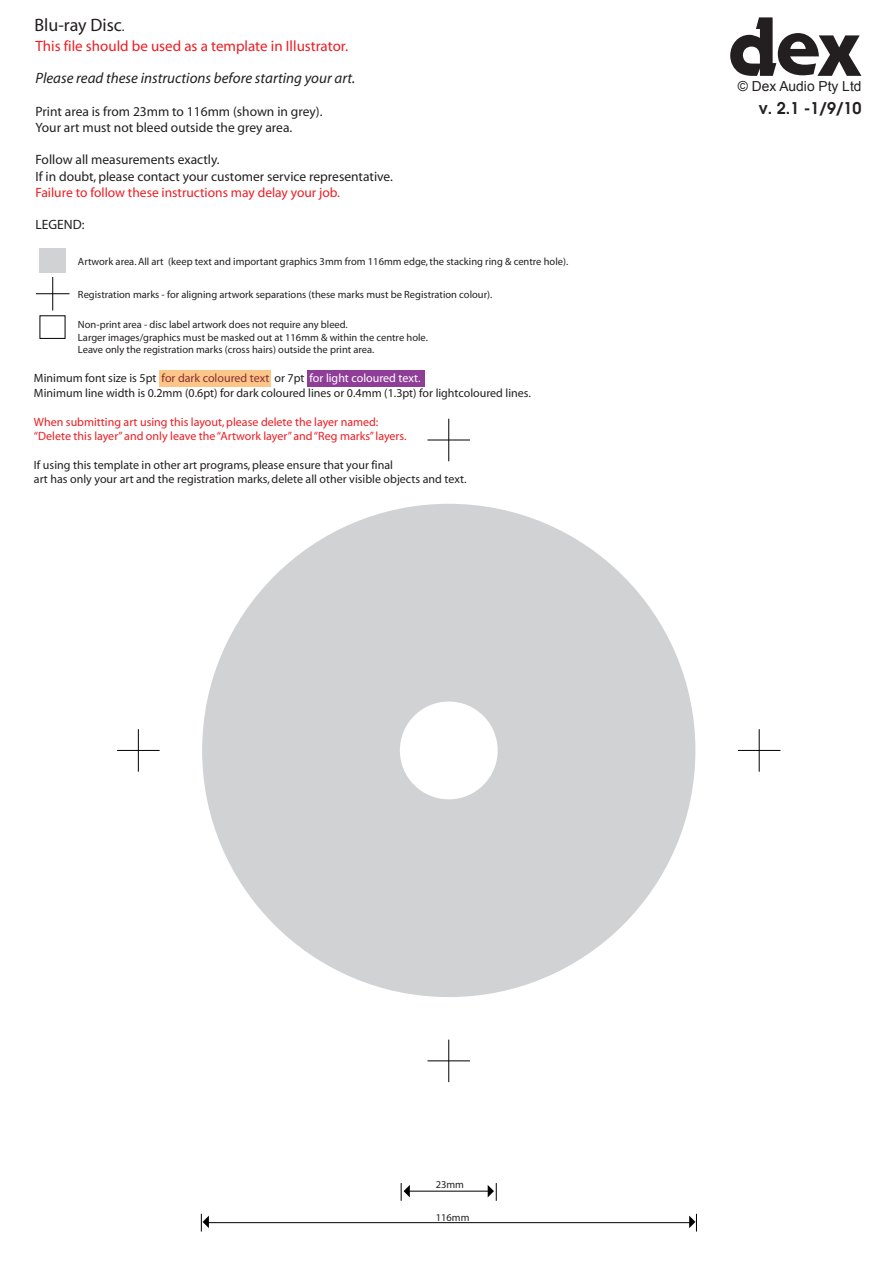
<style>
.page{position:relative;width:893px;height:1263px;background:#fff}
.page>*{position:absolute;margin:0;border:0;box-sizing:border-box;transform-origin:0 0}
.t1{font:18px "Myriad";color:#231f20}
.t2{font:600 16.05px "Avant Garde";color:#231f20}
.t3{font:italic 15px "Myriad";color:#231f20}
.t4{font:15px "Myriad";color:#ee1d23}
.t5{font:13.8px "Arial";color:#231f20}
.t6{font:13.5px/16.2px "Myriad";color:#231f20}
.t7{font:13.5px "Myriad";color:#ee1d23}
.t8{font:12px/14.4px "Myriad";color:#231f20}
.t9{font:12px/14.4px "Myriad";color:#ee1d23}
.t10{font:10.5px/12.6px "Myriad";color:#231f20}
.s1{font-size:13.5px}
.s2{color:#882f34}
.s3{color:#fff}
</style>
<div class="page">
<div style="left:159px;top:370px;width:112px;height:16px;background:#fdc689"></div>
<div style="left:307px;top:370px;width:117px;height:16px;background:#8f3e97"></div>
<div style="left:202px;top:504px;width:493px;height:493px;background:#d1d2d4;border-radius:50%"></div>
<div style="left:39px;top:249px;width:27px;height:24px;background:#d1d2d4"></div>
<hr style="left:207px;top:1222px;width:485px;height:1px;background:#000">
<hr style="left:407px;top:1191px;width:84px;height:1px;background:#000">
<svg style="left:488px;top:1183px;width:9px;height:18px"></svg>
<svg style="left:401px;top:1183px;width:9px;height:18px"></svg>
<svg style="left:689px;top:1214px;width:8px;height:17px"></svg>
<svg style="left:201px;top:1214px;width:8px;height:17px"></svg>
<hr style="left:36px;top:293px;width:33px;height:1px;background:#000">
<hr style="left:52px;top:277px;width:1px;height:33px;background:#000">
<svg style="left:730px;top:17px;width:131px;height:59px"></svg>
<div style="left:400px;top:701px;width:98px;height:98px;background:#fff;border-radius:50%"></div>
<hr style="left:427px;top:440px;width:43px;height:1px;background:#000">
<hr style="left:448px;top:419px;width:1px;height:42px;background:#000">
<hr style="left:427px;top:1060px;width:43px;height:1px;background:#000">
<hr style="left:448px;top:1039px;width:1px;height:43px;background:#000">
<hr style="left:138px;top:729px;width:1px;height:43px;background:#000">
<hr style="left:117px;top:750px;width:43px;height:1px;background:#000">
<hr style="left:759px;top:729px;width:1px;height:43px;background:#000">
<hr style="left:738px;top:750px;width:42px;height:1px;background:#000">
<h1 class="t1" style="left:34px;top:16px;width:92px">Blu-ray Disc<span class="s1">.</span></h1>
<h3 class="t4" style="left:35px;top:39px;width:314px">This file should be used as a template in Illustrator.</h3>
<h3 class="t3" style="left:35px;top:71px;width:321px">Please read these instructions before starting your art.</h3>
<p class="t6" style="left:35px;top:104px;width:288px">Print area is from 23mm to 116mm (shown in grey).<br>Your art must not bleed outside the grey area.</p>
<p class="t6" style="left:35px;top:152px;width:359px">Follow all measurements exactly.<br>If in doubt, please contact your customer service representative.</p>
<p class="t7" style="left:35px;top:186px;width:306px">Failure to follow these instructions may delay your job.</p>
<p class="t6" style="left:35px;top:217px;width:51px">LEGEND:</p>
<p class="t10" style="left:78px;top:256px;width:492px">Artwork area. All art (keep text and important graphics 3mm from 116mm edge, the stacking ring &amp; centre hole).</p>
<p class="t10" style="left:78px;top:289px;width:416px">Registration marks - for aligning artwork separations (these marks must be Registration colour).</p>
<p class="t10" style="left:78px;top:319px;width:351px">Non-print area - disc label artwork does not require any bleed.<br>Larger images/graphics must be masked out at 116mm &amp; within the centre hole.<br>Leave only the registration marks (cross hairs) outside the print area.</p>
<p class="t8" style="left:34px;top:372px;width:498px">Minimum font size is 5pt <span class="s2">for dark coloured text</span> or 7pt <span class="s3">for light coloured text.<br></span>Minimum line width is 0.2mm (0.6pt) for dark coloured lines or 0.4mm (1.3pt) for lightcoloured lines.</p>
<p class="t9" style="left:34px;top:415px;width:374px">When submitting art using this layout, please delete the layer named: “Delete this layer” and only leave the “Artwork layer” and “Reg marks” layers.</p>
<p class="t8" style="left:34px;top:458px;width:434px">If using this template in other art programs, please ensure that your final<br>art has only your art and the registration marks, delete all other visible objects and text.</p>
<h3 class="t5" style="left:738px;top:78px;width:125px">© Dex Audio Pty Ltd</h3>
<h2 class="t2" style="left:759px;top:97px;width:104px">v. 2.1 -1/9/10</h2>
<p class="t10" style="left:436px;top:1179px;width:30px">23mm</p>
<p class="t10" style="left:436px;top:1212px;width:35px">116mm</p>
</div>
